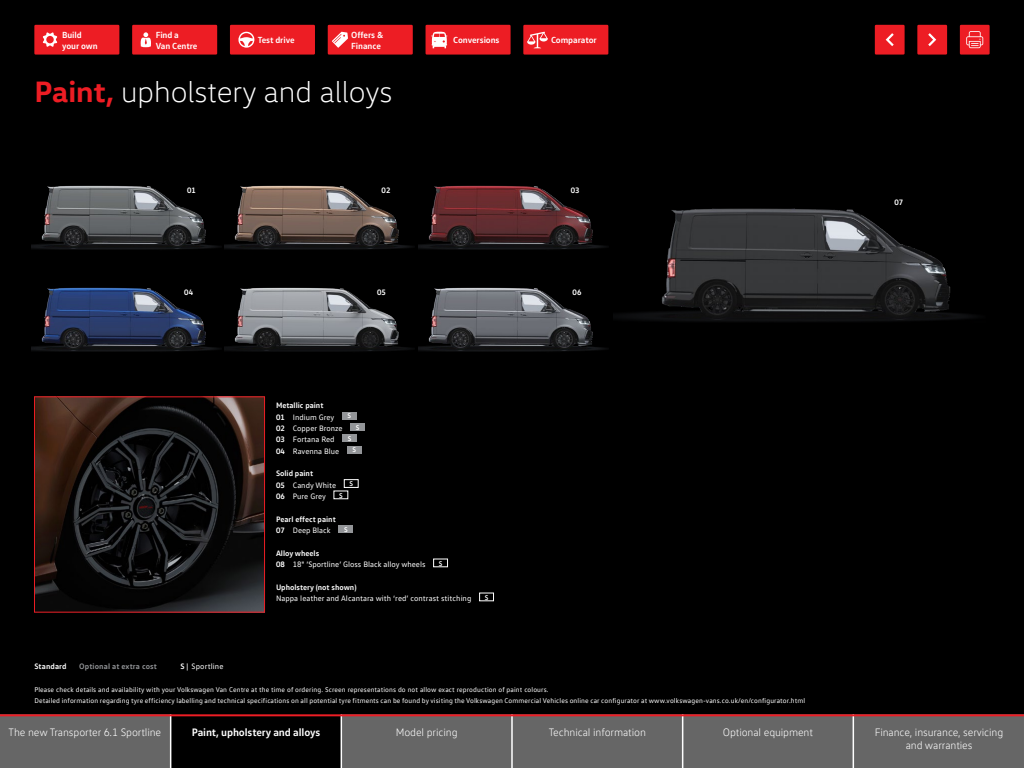
<style>
.page{position:relative;width:1024px;height:768px;background:#fff}
.page>*{position:absolute;margin:0;border:0;box-sizing:border-box;transform-origin:0 0}
.t1{font:300 30px "VW Head";color:#fff}
.t2{font:300 11px/13.2px "VW Text";letter-spacing:-.01em;color:#fff;text-align:center}
.t3{font:700 11px "VW Text";letter-spacing:-.01em;color:#fff}
.t4{font:700 9px/10.8px "VW Text";letter-spacing:-.01em;color:#fff}
.t5{font:8px/11.3px "VW Text";color:#fff}
.t6{font:700 8px/11.3px "VW Text";color:#fff}
.t7{font:700 8px "VW Text";letter-spacing:.015em;color:#939598}
.t8{font:7px/11.2px "VW Text";letter-spacing:.015em;color:#fff}
.t9{font:700 7px "VW Text";color:#fff}
.s1{font-weight:700;color:#ed1d24}
.s2{font-weight:700}
.s3{font-weight:400}
</style>
<div class="page">
<div style="left:0;top:0;width:1024px;height:714px;background:#000"></div>
<div style="left:960px;top:25px;width:30px;height:30px;background:#ed1d24;border:2px solid #ed1d24"></div>
<svg style="left:966px;top:31px;width:17px;height:17px"></svg>
<div style="left:35px;top:26px;width:83px;height:27px;background:#ed1d24"></div>
<div style="left:34px;top:25px;width:85px;height:30px;border:2px solid #ed1d24"></div>
<svg style="left:43px;top:32px;width:15px;height:15px"></svg>
<div style="left:917px;top:25px;width:30px;height:30px;background:#ed1d24;border:2px solid #ed1d24"></div>
<svg style="left:928px;top:33px;width:9px;height:13px"></svg>
<div style="left:875px;top:25px;width:30px;height:30px;background:#ed1d24;border:2px solid #ed1d24"></div>
<svg style="left:885px;top:33px;width:9px;height:13px"></svg>
<div style="left:133px;top:26px;width:83px;height:27px;background:#ed1d24"></div>
<div style="left:132px;top:25px;width:85px;height:30px;border:2px solid #ed1d24"></div>
<svg style="left:141px;top:32px;width:10px;height:15px"></svg>
<div style="left:231px;top:26px;width:83px;height:27px;background:#ed1d24"></div>
<div style="left:230px;top:25px;width:85px;height:30px;border:2px solid #ed1d24"></div>
<svg style="left:238px;top:32px;width:16px;height:16px"></svg>
<div style="left:329px;top:26px;width:83px;height:27px;background:#ed1d24"></div>
<div style="left:328px;top:25px;width:85px;height:30px;border:2px solid #ed1d24"></div>
<svg style="left:332px;top:32px;width:16px;height:16px"></svg>
<div style="left:524px;top:26px;width:83px;height:27px;background:#ed1d24"></div>
<div style="left:523px;top:25px;width:85px;height:30px;border:2px solid #ed1d24"></div>
<svg style="left:527px;top:32px;width:21px;height:16px"></svg>
<div style="left:427px;top:26px;width:82px;height:27px;background:#ed1d24"></div>
<div style="left:426px;top:25px;width:85px;height:30px;border:2px solid #ed1d24"></div>
<svg style="left:431px;top:32px;width:16px;height:16px"></svg>
<img style="left:32px;top:185px;width:188px;height:65px">
<img style="left:32px;top:287px;width:188px;height:65px">
<img style="left:224px;top:185px;width:189px;height:65px">
<img style="left:224px;top:287px;width:189px;height:65px">
<img style="left:418px;top:185px;width:189px;height:65px">
<img style="left:418px;top:287px;width:189px;height:65px">
<div style="left:342px;top:412px;width:14px;height:8px;background:#939598"></div>
<div style="left:351px;top:423px;width:14px;height:8px;background:#939598"></div>
<div style="left:343px;top:434px;width:14px;height:8px;background:#939598"></div>
<div style="left:347px;top:446px;width:14px;height:8px;background:#939598"></div>
<div style="left:344px;top:480px;width:14px;height:8px;border:1px solid #fff"></div>
<div style="left:339px;top:525px;width:14px;height:8px;background:#939598"></div>
<div style="left:433px;top:559px;width:15px;height:8px;border:1px solid #fff"></div>
<div style="left:479px;top:593px;width:15px;height:8px;border:1px solid #fff"></div>
<div style="left:0;top:716px;width:1024px;height:52px;background:#666"></div>
<div style="left:171px;top:714px;width:170px;height:54px;background:#000"></div>
<hr style="left:170px;top:714px;width:1px;height:54px;background:#fff">
<hr style="left:341px;top:714px;width:1px;height:54px;background:#fff">
<hr style="left:511px;top:714px;width:2px;height:54px;background:#fff">
<hr style="left:682px;top:714px;width:1px;height:54px;background:#fff">
<hr style="left:853px;top:714px;width:1px;height:54px;background:#fff">
<img style="left:36px;top:399px;width:227px;height:211px">
<div style="left:34px;top:397px;width:231px;height:215px;border:1px solid #ed1d24"></div>
<hr style="left:0;top:714px;width:1024px;height:2px;background:#ed1d24">
<img style="left:613px;top:208px;width:363px;height:114px">
<p class="t4" style="left:62px;top:29px;width:37px">Build your own</p>
<p class="t4" style="left:156px;top:29px;width:43px">Find a<br>Van Centre</p>
<p class="t4" style="left:258px;top:34px;width:39px">Test drive</p>
<p class="t4" style="left:351px;top:29px;width:34px">Offers &amp;<br>Finance</p>
<p class="t4" style="left:453px;top:34px;width:48px">Conversions</p>
<p class="t4" style="left:551px;top:34px;width:47px">Comparator</p>
<h1 class="t1" style="left:34px;top:74px;width:360px"><span class="s1">Paint,</span> upholstery and alloys</h1>
<p class="t6" style="left:187px;top:185px;width:10px">01</p>
<p class="t6" style="left:382px;top:185px;width:10px">02</p>
<p class="t6" style="left:571px;top:185px;width:10px">03</p>
<p class="t6" style="left:184px;top:287px;width:10px">04</p>
<p class="t6" style="left:573px;top:287px;width:10px">06</p>
<p class="t6" style="left:377px;top:287px;width:10px">05</p>
<p class="t6" style="left:34px;top:660px;width:34px">Standard</p>
<p class="t7" style="left:79px;top:661px;width:79px">Optional at extra cost</p>
<p class="t5" style="left:180px;top:660px;width:45px"><span class="s2">S |</span> Sportline</p>
<p class="t6" style="left:276px;top:399px;width:60px">Metallic paint<br>01 <span class="s3">Indium Grey</span></p>
<p class="t9" style="left:347px;top:411px;width:5px">S</p>
<p class="t5" style="left:276px;top:422px;width:68px"><span class="s2">02</span> Copper Bronze</p>
<p class="t9" style="left:356px;top:423px;width:5px">S</p>
<p class="t5" style="left:276px;top:434px;width:60px"><span class="s2">03</span> Fortana Red</p>
<p class="t9" style="left:348px;top:434px;width:5px">S</p>
<p class="t5" style="left:276px;top:445px;width:65px"><span class="s2">04</span> Ravenna Blue</p>
<p class="t9" style="left:353px;top:445px;width:5px">S</p>
<p class="t6" style="left:276px;top:467px;width:62px">Solid paint<br>05 <span class="s3">Candy White</span></p>
<p class="t9" style="left:349px;top:479px;width:5px">S</p>
<p class="t5" style="left:276px;top:490px;width:51px"><span class="s2">06</span> Pure Grey</p>
<p class="t9" style="left:339px;top:491px;width:5px">S</p>
<p class="t6" style="left:276px;top:513px;width:61px">Pearl effect paint<br>07 <span class="s3">Deep Black</span></p>
<p class="t9" style="left:344px;top:525px;width:5px">S</p>
<p class="t5" style="left:276px;top:547px;width:151px"><span class="s2">Alloy wheels<br>08</span> 18" ’Sportline’ Gloss Black alloy wheels</p>
<p class="t9" style="left:439px;top:559px;width:5px">S</p>
<p class="t6" style="left:276px;top:581px;width:82px">Upholstery (not shown)</p>
<p class="t5" style="left:276px;top:592px;width:197px">Nappa leather and Alcantara with ‘red’ contrast stitching</p>
<p class="t9" style="left:485px;top:593px;width:5px">S</p>
<p class="t8" style="left:34px;top:684px;width:772px">Please check details and availability with your Volkswagen Van Centre at the time of ordering. Screen representations do not allow exact reproduction of paint colours.<br>Detailed information regarding tyre efficiency labelling and technical specifications on all potential tyre fitments can be found by visiting the Volkswagen Commercial Vehicles online car configurator at www.volkswagen-vans.co.uk/en/configurator.html</p>
<p class="t6" style="left:894px;top:196px;width:10px">07</p>
<h2 class="t2" style="left:9px;top:725px;width:154px">The new Transporter 6.1 Sportline</h2>
<h2 class="t3" style="left:192px;top:725px;width:130px">Paint, upholstery and alloys</h2>
<h2 class="t2" style="left:396px;top:725px;width:63px">Model pricing</h2>
<h2 class="t2" style="left:549px;top:725px;width:99px">Technical information</h2>
<h2 class="t2" style="left:723px;top:725px;width:92px">Optional equipment</h2>
<h2 class="t2" style="left:875px;top:725px;width:130px">Finance, insurance, servicing and warranties</h2>
</div>
